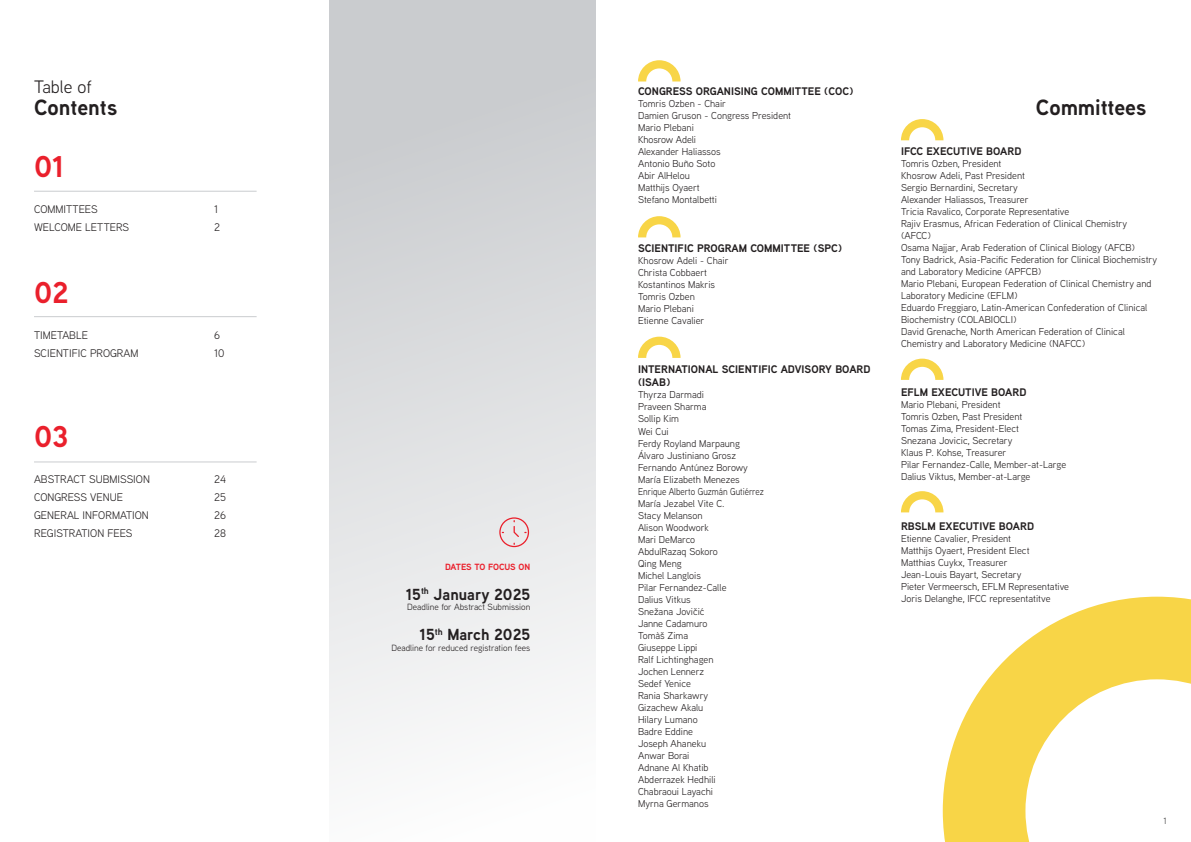
<style>
.page{position:relative;width:1191px;height:842px;background:#fff}
.page>*{position:absolute;margin:0;border:0;box-sizing:border-box;transform-origin:0 0}
.t1{font:700 30px "Aaux Next";color:#ea202c}
.t2{font:700 22px "Aaux Next";color:#231f20}
.t3{font:18px "Aaux Next";color:#231f20}
.t4{font:700 16px "Aaux Next";color:#231f20}
.t5{font:700 11px/13.2px "Aaux Next";color:#231f20}
.t6{font:11px "Aaux Next";color:#231f20}
.t7{font:10px/12px "Aaux Next";color:#231f20}
.t8{font:10px "Aaux Next";color:#231f20;scale:.89 1}
.t9{font:9px "Aaux Next";color:#231f20}
.t10{font:700 9px "Aaux Next";letter-spacing:-.01em;color:#ea202c}
.t11{font:300 9px "Aaux Next";color:#000}
</style>
<div class="page">
<svg style="left:942px;top:597px;width:249px;height:245px"></svg>
<div style="left:329px;top:0;width:266px;height:842px;background:linear-gradient(to bottom,#c4c6ca,#fdfdfd)"></div>
<svg style="left:499px;top:517px;width:30px;height:30px"></svg>
<hr style="left:34px;top:191px;width:223px;height:1px;background:#cacccf">
<hr style="left:34px;top:316px;width:223px;height:1px;background:#cacccf">
<hr style="left:34px;top:461px;width:223px;height:1px;background:#cacccf">
<svg style="left:638px;top:60px;width:42px;height:21px"></svg>
<svg style="left:638px;top:216px;width:42px;height:21px"></svg>
<svg style="left:638px;top:337px;width:42px;height:21px"></svg>
<svg style="left:901px;top:119px;width:42px;height:21px"></svg>
<svg style="left:901px;top:359px;width:42px;height:21px"></svg>
<svg style="left:901px;top:491px;width:42px;height:21px"></svg>
<p class="t3" style="left:34px;top:75px;width:59px">Table of</p>
<p class="t2" style="left:34px;top:92px;width:85px">Contents</p>
<p class="t1" style="left:34px;top:145px;width:32px">01</p>
<p class="t6" style="left:34px;top:202px;width:65px">COMMITTEES</p>
<p class="t6" style="left:214px;top:202px;width:6px">1</p>
<p class="t6" style="left:34px;top:220px;width:97px">WELCOME LETTERS</p>
<p class="t6" style="left:214px;top:220px;width:8px">2</p>
<p class="t1" style="left:34px;top:271px;width:36px">02</p>
<p class="t6" style="left:34px;top:328px;width:55px">TIMETABLE</p>
<p class="t6" style="left:214px;top:328px;width:7px">6</p>
<p class="t6" style="left:34px;top:346px;width:106px">SCIENTIFIC PROGRAM</p>
<p class="t6" style="left:214px;top:346px;width:12px">10</p>
<p class="t1" style="left:34px;top:415px;width:36px">03</p>
<p class="t6" style="left:34px;top:472px;width:117px">ABSTRACT SUBMISSION</p>
<p class="t6" style="left:214px;top:472px;width:14px">24</p>
<p class="t6" style="left:34px;top:490px;width:90px">CONGRESS VENUE</p>
<p class="t6" style="left:214px;top:490px;width:13px">25</p>
<p class="t6" style="left:34px;top:508px;width:116px">GENERAL INFORMATION</p>
<p class="t6" style="left:214px;top:508px;width:14px">26</p>
<p class="t6" style="left:34px;top:526px;width:100px">REGISTRATION FEES</p>
<p class="t6" style="left:214px;top:526px;width:13px">28</p>
<p class="t10" style="left:445px;top:560px;width:87px">DATES TO FOCUS ON</p>
<p class="t4" style="left:406px;top:583px;width:126px">15<sup>th</sup> January 2025</p>
<p class="t9" style="left:407px;top:601px;width:125px">Deadline for Abstract Submission</p>
<p class="t4" style="left:419px;top:623px;width:112px">15<sup>th</sup> March 2025</p>
<p class="t9" style="left:391px;top:642px;width:140px">Deadline for reduced registration fees</p>
<p class="t5" style="left:638px;top:84px;width:217px">CONGRESS ORGANISING COMMITTEE (COC)</p>
<p class="t7" style="left:638px;top:97px;width:90px">Tomris Ozben - Chair</p>
<p class="t7" style="left:638px;top:109px;width:155px">Damien Gruson - Congress President</p>
<p class="t7" style="left:638px;top:121px;width:57px">Mario Plebani</p>
<p class="t7" style="left:638px;top:133px;width:60px">Khosrow Adeli</p>
<p class="t7" style="left:638px;top:145px;width:84px">Alexander Haliassos</p>
<p class="t7" style="left:638px;top:157px;width:79px">Antonio Buño Soto</p>
<p class="t7" style="left:638px;top:169px;width:53px">Abir AlHelou</p>
<p class="t7" style="left:638px;top:181px;width:63px">Matthijs Oyaert</p>
<p class="t7" style="left:638px;top:193px;width:80px">Stefano Montalbetti</p>
<p class="t5" style="left:638px;top:241px;width:206px">SCIENTIFIC PROGRAM COMMITTEE (SPC)</p>
<p class="t7" style="left:638px;top:254px;width:92px">Khosrow Adeli - Chair</p>
<p class="t7" style="left:638px;top:266px;width:70px">Christa Cobbaert</p>
<p class="t7" style="left:638px;top:278px;width:79px">Kostantinos Makris</p>
<p class="t7" style="left:638px;top:290px;width:58px">Tomris Ozben</p>
<p class="t7" style="left:638px;top:302px;width:57px">Mario Plebani</p>
<p class="t7" style="left:638px;top:314px;width:68px">Etienne Cavalier</p>
<p class="t5" style="left:638px;top:363px;width:234px">INTERNATIONAL SCIENTIFIC ADVISORY BOARD (ISAB)</p>
<p class="t7" style="left:638px;top:389px;width:67px">Thyrza Darmadi</p>
<p class="t7" style="left:638px;top:401px;width:70px">Praveen Sharma</p>
<p class="t7" style="left:638px;top:413px;width:42px">Sollip Kim</p>
<p class="t7" style="left:638px;top:425px;width:32px">Wei Cui</p>
<p class="t7" style="left:638px;top:437px;width:103px">Ferdy Royland Marpaung</p>
<p class="t7" style="left:638px;top:449px;width:99px">Álvaro Justiniano Grosz</p>
<p class="t7" style="left:638px;top:461px;width:111px">Fernando Antúnez Borowy</p>
<p class="t7" style="left:638px;top:473px;width:103px">María Elizabeth Menezes</p>
<p class="t8" style="left:638px;top:484px;width:143px">Enrique Alberto Guzmán Gutiérrez</p>
<p class="t7" style="left:638px;top:497px;width:88px">María Jezabel Vite C.</p>
<p class="t7" style="left:638px;top:509px;width:66px">Stacy Melanson</p>
<p class="t7" style="left:638px;top:521px;width:72px">Alison Woodwork</p>
<p class="t7" style="left:638px;top:533px;width:59px">Mari DeMarco</p>
<p class="t7" style="left:638px;top:545px;width:81px">AbdulRazaq Sokoro</p>
<p class="t7" style="left:638px;top:557px;width:45px">Qing Meng</p>
<p class="t7" style="left:638px;top:569px;width:64px">Michel Langlois</p>
<p class="t7" style="left:638px;top:581px;width:90px">Pilar Fernandez-Calle</p>
<p class="t7" style="left:638px;top:593px;width:54px">Dalius Vitkus</p>
<p class="t7" style="left:638px;top:605px;width:68px">Snežana Jovičić</p>
<p class="t7" style="left:638px;top:617px;width:71px">Janne Cadamuro</p>
<p class="t7" style="left:638px;top:629px;width:52px">Tomàš Zima</p>
<p class="t7" style="left:638px;top:641px;width:61px">Giuseppe Lippi</p>
<p class="t7" style="left:638px;top:653px;width:77px">Ralf Lichtinghagen</p>
<p class="t7" style="left:638px;top:665px;width:68px">Jochen Lennerz</p>
<p class="t7" style="left:638px;top:677px;width:54px">Sedef Yenice</p>
<p class="t7" style="left:638px;top:689px;width:72px">Rania Sharkawry</p>
<p class="t7" style="left:638px;top:701px;width:67px">Gizachew Akalu</p>
<p class="t7" style="left:638px;top:713px;width:61px">Hilary Lumano</p>
<p class="t7" style="left:638px;top:725px;width:56px">Badre Eddine</p>
<p class="t7" style="left:638px;top:737px;width:70px">Joseph Ahaneku</p>
<p class="t7" style="left:638px;top:749px;width:53px">Anwar Borai</p>
<p class="t7" style="left:638px;top:761px;width:72px">Adnane Al Khatib</p>
<p class="t7" style="left:638px;top:773px;width:79px">Abderrazek Hedhili</p>
<p class="t7" style="left:638px;top:785px;width:76px">Chabraoui Layachi</p>
<p class="t7" style="left:638px;top:797px;width:72px">Myrna Germanos</p>
<p class="t2" style="left:1036px;top:92px;width:112px">Committees</p>
<p class="t5" style="left:901px;top:144px;width:122px">IFCC EXECUTIVE BOARD</p>
<p class="t7" style="left:901px;top:157px;width:102px">Tomris Ozben, President</p>
<p class="t7" style="left:901px;top:169px;width:125px">Khosrow Adeli, Past President</p>
<p class="t7" style="left:901px;top:181px;width:118px">Sergio Bernardini, Secretary</p>
<p class="t7" style="left:901px;top:193px;width:129px">Alexander Haliassos, Treasurer</p>
<p class="t7" style="left:901px;top:205px;width:170px">Tricia Ravalico, Corporate Representative</p>
<p class="t7" style="left:901px;top:217px;width:228px">Rajiv Erasmus, African Federation of Clinical Chemistry (AFCC)</p>
<p class="t7" style="left:901px;top:241px;width:235px">Osama Najjar, Arab Federation of Clinical Biology (AFCB)</p>
<p class="t7" style="left:901px;top:253px;width:258px">Tony Badrick, Asia-Pacific Federation for Clinical Biochemistry and Laboratory Medicine (APFCB)</p>
<p class="t7" style="left:901px;top:277px;width:252px">Mario Plebani, European Federation of Clinical Chemistry and<br>Laboratory Medicine (EFLM)</p>
<p class="t7" style="left:901px;top:301px;width:248px">Eduardo Freggiaro, Latin-American Confederation of Clinical<br>Biochemistry (COLABIOCLI)</p>
<p class="t7" style="left:901px;top:325px;width:225px">David Grenache, North American Federation of Clinical<br>Chemistry and Laboratory Medicine (NAFCC)</p>
<p class="t5" style="left:901px;top:386px;width:127px">EFLM EXECUTIVE BOARD</p>
<p class="t7" style="left:901px;top:398px;width:101px">Mario Plebani, President</p>
<p class="t7" style="left:901px;top:410px;width:123px">Tomris Ozben, Past President</p>
<p class="t7" style="left:901px;top:422px;width:119px">Tomas Zima, President-Elect</p>
<p class="t7" style="left:901px;top:434px;width:113px">Snezana Jovicic, Secretary</p>
<p class="t7" style="left:901px;top:446px;width:107px">Klaus P. Kohse, Treasurer</p>
<p class="t7" style="left:901px;top:458px;width:167px">Pilar Fernandez-Calle, Member-at-Large</p>
<p class="t7" style="left:901px;top:470px;width:131px">Dalius Viktus, Member-at-Large</p>
<p class="t5" style="left:901px;top:519px;width:135px">RBSLM EXECUTIVE BOARD</p>
<p class="t7" style="left:901px;top:532px;width:112px">Etienne Cavalier, President</p>
<p class="t7" style="left:901px;top:544px;width:130px">Matthijs Oyaert, President Elect</p>
<p class="t7" style="left:901px;top:556px;width:108px">Matthias Cuykx, Treasurer</p>
<p class="t7" style="left:901px;top:568px;width:122px">Jean-Louis Bayart, Secretary</p>
<p class="t7" style="left:901px;top:580px;width:169px">Pieter Vermeersch, EFLM Representative</p>
<p class="t7" style="left:901px;top:592px;width:151px">Joris Delanghe, IFCC representatitve</p>
<p class="t11" style="left:1163px;top:815px;width:5px">1</p>
</div>
